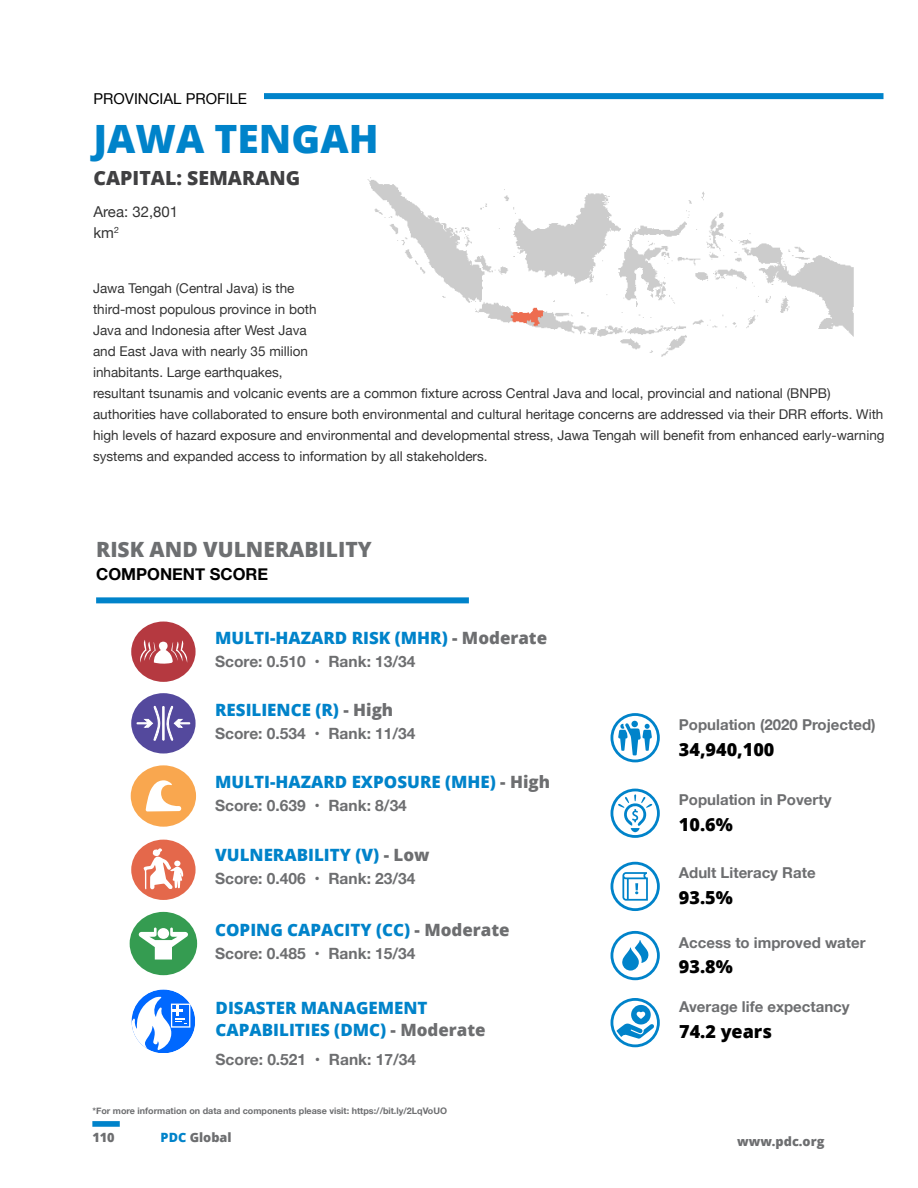
<style>
.page{position:relative;width:918px;height:1188px;background:#fff}
.page>*{position:absolute;margin:0;border:0;box-sizing:border-box;transform-origin:0 0}
.t1{font:800 39px "Open Sans";color:#0083ca}
.t2{font:800 21px "Open Sans";color:#6d6f71}
.t3{font:800 19.5px "Open Sans";color:#404042}
.t4{font:800 18px "Open Sans";color:#000}
.t5{font:800 16.95px/22.5px "Open Sans";color:#0083ca}
.t6{font:700 16.5px "Helvetica Neue";color:#000}
.t7{font:700 15.45px "Helvetica Neue";color:#6d6e70}
.t8{font:700 15px "Helvetica Neue";color:#6d6e70}
.t9{font:15px/21px "Helvetica Neue";color:#000}
.t10{font:13.5px/21px "Helvetica Neue";color:#000}
.t11{font:800 12.75px "Open Sans";color:#6d6e70}
.t12{font:700 9px "Helvetica Neue";color:#6d6e70}
.s1{color:#6d6e70}
.s2{color:#0083ca}
</style>
<div class="page">
<div style="left:264px;top:93px;width:620px;height:6px;background:#0083ca"></div>
<div style="left:92px;top:1121px;width:28px;height:6px;background:#0083ca"></div>
<svg style="left:611px;top:862px;width:49px;height:49px"></svg>
<svg style="left:611px;top:789px;width:49px;height:49px"></svg>
<svg style="left:611px;top:998px;width:49px;height:49px"></svg>
<svg style="left:611px;top:931px;width:49px;height:49px"></svg>
<svg style="left:611px;top:713px;width:49px;height:49px"></svg>
<div style="left:131px;top:622px;width:65px;height:60px;background:#b53940;border-radius:50%"></div>
<svg style="left:140px;top:640px;width:47px;height:24px"></svg>
<svg style="left:131px;top:693px;width:65px;height:61px"></svg>
<div style="left:131px;top:765px;width:65px;height:62px;background:#f9a74f;border-radius:50%"></div>
<svg style="left:146px;top:780px;width:35px;height:31px"></svg>
<div style="left:131px;top:840px;width:65px;height:60px;background:#e4684b;border-radius:50%"></div>
<svg style="left:143px;top:848px;width:40px;height:41px"></svg>
<div style="left:130px;top:912px;width:67px;height:63px;background:#359c51;border-radius:50%"></div>
<svg style="left:139px;top:928px;width:49px;height:32px"></svg>
<svg style="left:132px;top:989px;width:63px;height:64px"></svg>
<img style="left:367px;top:177px;width:487px;height:180px">
<div style="left:96px;top:597px;width:373px;height:6px;background:#0083ca"></div>
<p class="t9" style="left:94px;top:89px;width:155px">PROVINCIAL PROFILE</p>
<h1 class="t1" style="left:93px;top:123px;width:287px">JAWA TENGAH</h1>
<h3 class="t3" style="left:94px;top:170px;width:208px">CAPITAL: SEMARANG</h3>
<p class="t9" style="left:93px;top:202px;width:86px">Area: 32,801 km<sup>2</sup></p>
<p class="t10" style="left:93px;top:279px;width:793px">Jawa Tengah (Central Java) is the<br>third-most populous province in both<br>Java and Indonesia after West Java<br>and East Java with nearly 35 million<br>inhabitants. Large earthquakes,<br>resultant tsunamis and volcanic events are a common fixture across Central Java and local, provincial and national (BNPB) authorities have collaborated to ensure both environmental and cultural heritage concerns are addressed via their DRR efforts. With high levels of hazard exposure and environmental and developmental stress, Jawa Tengah will benefit from enhanced early-warning systems and expanded access to information by all stakeholders.</p>
<h2 class="t2" style="left:96px;top:541px;width:277px">RISK AND VULNERABILITY</h2>
<p class="t6" style="left:96px;top:567px;width:174px">COMPONENT SCORE</p>
<p class="t5" style="left:215px;top:628px;width:334px">MULTI-HAZARD RISK (MHR) <span class="s1">- Moderate</span></p>
<p class="t7" style="left:215px;top:650px;width:202px">Score: 0.510 • Rank: 13/34</p>
<p class="t5" style="left:215px;top:700px;width:180px">RESILIENCE (R) <span class="s1">- High</span></p>
<p class="t7" style="left:215px;top:721px;width:202px">Score: 0.534 • Rank: 11/34</p>
<p class="t5" style="left:215px;top:773px;width:337px">MULTI-HAZARD EXPOSURE (MHE) <span class="s1">- High</span></p>
<p class="t7" style="left:215px;top:794px;width:193px">Score: 0.639 • Rank: 8/34</p>
<p class="t5" style="left:215px;top:845px;width:216px">VULNERABILITY (V) <span class="s1">- Low</span></p>
<p class="t7" style="left:215px;top:867px;width:202px">Score: 0.406 • Rank: 23/34</p>
<p class="t5" style="left:215px;top:920px;width:296px">COPING CAPACITY (CC) <span class="s1">- Moderate</span></p>
<p class="t7" style="left:215px;top:942px;width:202px">Score: 0.485 • Rank: 15/34</p>
<p class="t5" style="left:216px;top:998px;width:272px">DISASTER MANAGEMENT<br>CAPABILITIES (DMC) <span class="s1">- Moderate</span></p>
<p class="t7" style="left:216px;top:1048px;width:202px">Score: 0.521 • Rank: 17/34</p>
<p class="t12" style="left:92px;top:1103px;width:356px">*For more information on data and components please visit: https://bit.ly/2LqVoUO</p>
<p class="t8" style="left:679px;top:719px;width:198px">Population (2020 Projected)</p>
<h3 class="t4" style="left:679px;top:742px;width:97px">34,940,100</h3>
<p class="t8" style="left:679px;top:794px;width:154px">Population in Poverty</p>
<h3 class="t4" style="left:679px;top:817px;width:55px">10.6%</h3>
<p class="t8" style="left:679px;top:867px;width:138px">Adult Literacy Rate</p>
<h3 class="t4" style="left:679px;top:890px;width:55px">93.5%</h3>
<p class="t8" style="left:679px;top:937px;width:188px">Access to improved water</p>
<h3 class="t4" style="left:679px;top:959px;width:55px">93.8%</h3>
<p class="t8" style="left:679px;top:1001px;width:172px">Average life expectancy</p>
<h3 class="t4" style="left:679px;top:1024px;width:94px">74.2 years</h3>
<p class="t11" style="left:92px;top:1132px;width:24px">110</p>
<p class="t11" style="left:161px;top:1132px;width:72px"><span class="s2">PDC</span> Global</p>
<p class="t11" style="left:737px;top:1136px;width:89px">www.pdc.org</p>
</div>
